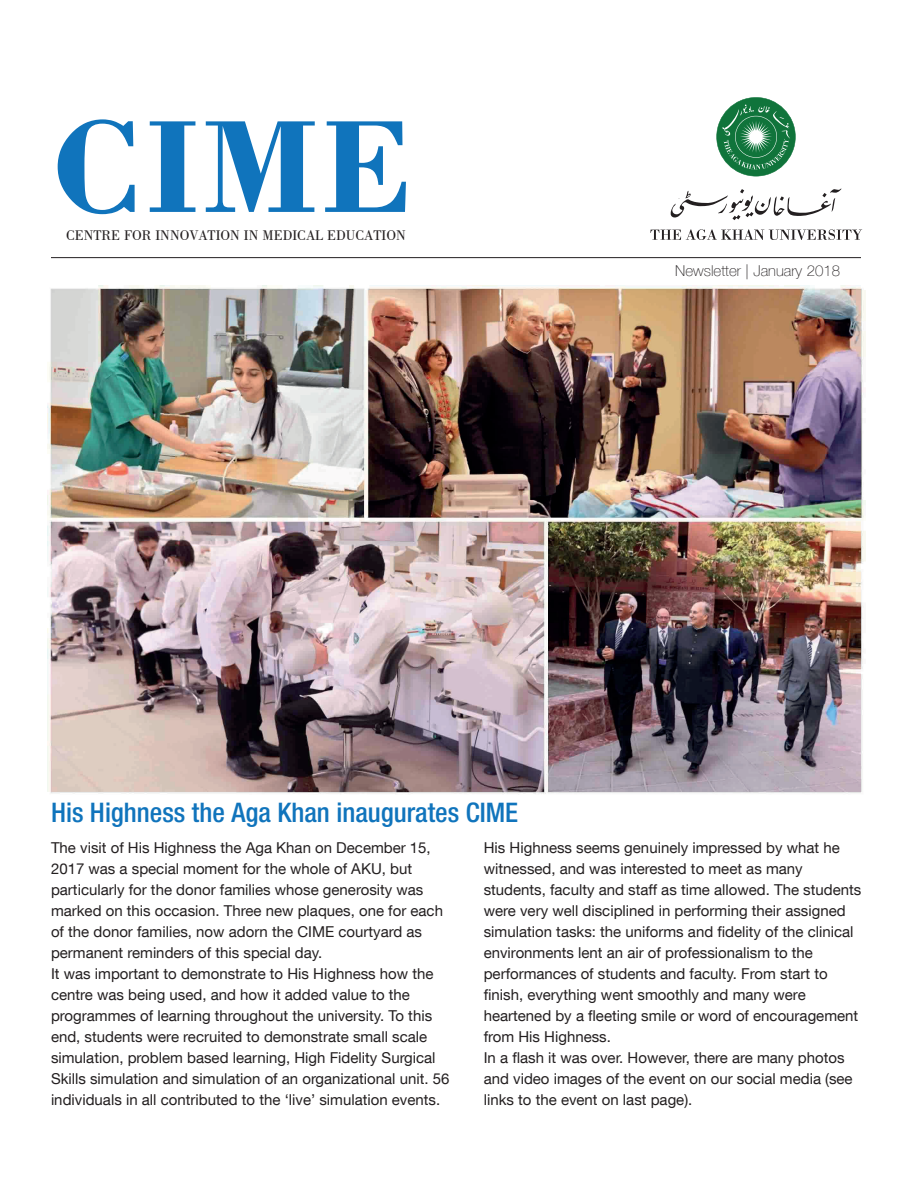
<style>
.page{position:relative;width:918px;height:1188px;background:#fff}
.page>*{position:absolute;margin:0;border:0;box-sizing:border-box;transform-origin:0 0}
.t1{font:700 139.35px "Bodoni BT";color:#1074bc}
.t2{font:500 condensed 27px "Helvetica Neue LT Com";color:#1074bc}
.t3{font:15px/21px "Helvetica Neue LT Com";color:#231f20}
.t4{font:100 15px "Helvetica Neue LT Com";color:#231f20}
.t5{font:14.7px "Bodoni BT";color:#231f20}
</style>
<div class="page">
<hr style="left:51px;top:257px;width:810px;height:1px;background:#231f20">
<svg style="left:670px;top:188px;width:171px;height:32px"></svg>
<svg style="left:650px;top:229px;width:212px;height:11px"></svg>
<svg style="left:716px;top:97px;width:80px;height:79px"></svg>
<img style="left:48px;top:286px;width:818px;height:508px">
<h1 class="t1" style="left:51px;top:80px;width:363px">CIME</h1>
<p class="t5" style="left:66px;top:226px;width:341px">CENTRE FOR INNOVATION IN MEDICAL EDUCATION</p>
<p class="t4" style="left:675px;top:262px;width:166px">Newsletter | January 2018</p>
<h2 class="t2" style="left:51px;top:796px;width:469px">His Highness the Aga Khan inaugurates CIME</h2>
<p class="t3" style="left:51px;top:837px;width:400px">The visit of His Highness the Aga Khan on December 15, 2017 was a special moment for the whole of AKU, but particularly for the donor families whose generosity was marked on this occasion. Three new plaques, one for each of the donor families, now adorn the CIME courtyard as permanent reminders of this special day.<br>It was important to demonstrate to His Highness how the centre was being used, and how it added value to the programmes of learning throughout the university. To this end, students were recruited to demonstrate small scale simulation, problem based learning, High Fidelity Surgical Skills simulation and simulation of an organizational unit. 56 individuals in all contributed to the ‘live’ simulation events.</p>
<p class="t3" style="left:484px;top:837px;width:379px">His Highness seems genuinely impressed by what he witnessed, and was interested to meet as many students, faculty and staff as time allowed. The students were very well disciplined in performing their assigned simulation tasks: the uniforms and fidelity of the clinical environments lent an air of professionalism to the performances of students and faculty. From start to finish, everything went smoothly and many were heartened by a fleeting smile or word of encouragement from His Highness.<br>In a flash it was over. However, there are many photos and video images of the event on our social media (see links to the event on last page).</p>
</div>
